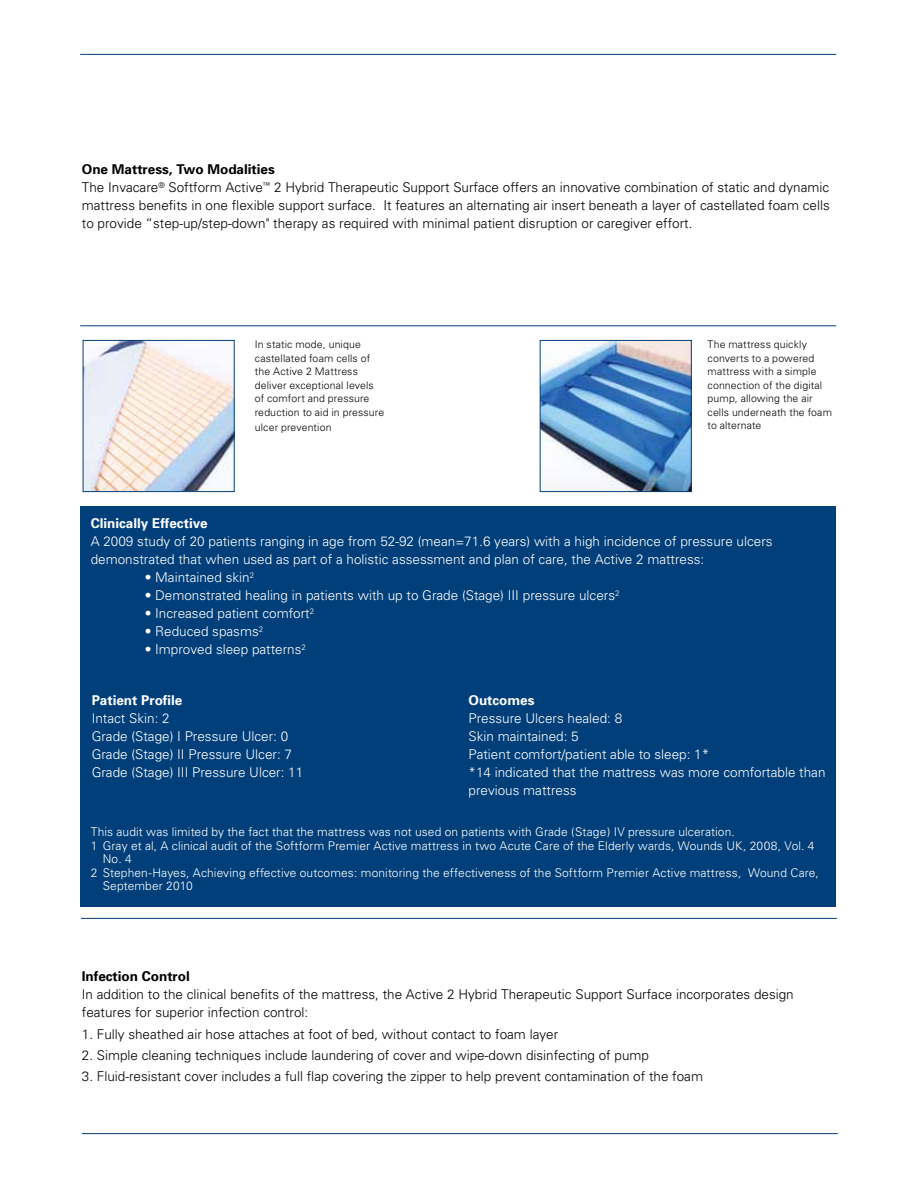
<style>
.page{position:relative;width:918px;height:1188px;background:#fff}
.page>*{position:absolute;margin:0;border:0;box-sizing:border-box;transform-origin:0 0}
.t1{font:300 13.5px/18px "Univers";color:#000}
.t2{font:300 13.5px/18px "Univers";color:#fff}
.t3{font:700 13.5px "Univers";color:#fff}
.t4{font:700 13.5px "Univers";color:#000}
.t5{font:300 12px "Univers";letter-spacing:.01em;color:#fff}
.t6{font:300 10.5px/13.5px "Univers";letter-spacing:.015em;color:#000}
.s1{font-weight:700}
</style>
<div class="page">
<hr style="left:81px;top:918px;width:756px;height:1px;background:#003f79">
<hr style="left:82px;top:1133px;width:756px;height:1px;background:#003f79">
<hr style="left:80px;top:54px;width:756px;height:1px;background:#003f79">
<hr style="left:80px;top:325px;width:756px;height:1px;background:#003f79">
<div style="left:80px;top:507px;width:756px;height:400px;background:#003f79"></div>
<img style="left:542px;top:342px;width:147px;height:148px">
<div style="left:540px;top:340px;width:151px;height:152px;border:1px solid #003f79"></div>
<img style="left:85px;top:342px;width:147px;height:148px">
<div style="left:83px;top:340px;width:151px;height:152px;border:1px solid #003f79"></div>
<p class="t1" style="left:82px;top:160px;width:749px"><span class="s1">One Mattress, Two Modalities<br></span>The Invacare<sup>®</sup> Softform Active<sup>™</sup> 2 Hybrid Therapeutic Support Surface offers an innovative combination of static and dynamic mattress benefits in one flexible support surface. It features an alternating air insert beneath a layer of castellated foam cells to provide “step-up/step-down" therapy as required with minimal patient disruption or caregiver effort.</p>
<p class="t6" style="left:255px;top:338px;width:131px">In static mode, unique castellated foam cells of the Active 2 Mattress deliver exceptional levels of comfort and pressure reduction to aid in pressure</p>
<p class="t6" style="left:255px;top:420px;width:78px">ulcer prevention</p>
<p class="t6" style="left:708px;top:338px;width:126px">The mattress quickly converts to a powered mattress with a simple connection of the digital pump, allowing the air cells underneath the foam to alternate</p>
<p class="t3" style="left:91px;top:515px;width:119px">Clinically Effective</p>
<p class="t2" style="left:91px;top:533px;width:683px">A 2009 study of 20 patients ranging in age from 52-92 (mean=71.6 years) with a high incidence of pressure ulcers demonstrated that when used as part of a holistic assessment and plan of care, the Active 2 mattress:</p>
<p class="t2" style="left:145px;top:569px;width:111px">• Maintained skin<sup>2</sup></p>
<p class="t2" style="left:145px;top:587px;width:476px">• Demonstrated healing in patients with up to Grade (Stage) III pressure ulcers<sup>2</sup></p>
<p class="t2" style="left:145px;top:605px;width:171px">• Increased patient comfort<sup>2</sup></p>
<p class="t2" style="left:145px;top:623px;width:120px">• Reduced spasms<sup>2</sup></p>
<p class="t2" style="left:145px;top:641px;width:163px">• Improved sleep patterns<sup>2</sup></p>
<p class="t3" style="left:92px;top:692px;width:92px">Patient Profile</p>
<p class="t2" style="left:92px;top:710px;width:213px">Intact Skin: 2<br>Grade (Stage) I Pressure Ulcer: 0<br>Grade (Stage) II Pressure Ulcer: 7<br>Grade (Stage) III Pressure Ulcer: 11</p>
<p class="t3" style="left:469px;top:692px;width:68px">Outcomes</p>
<p class="t2" style="left:469px;top:710px;width:359px">Pressure Ulcers healed: 8<br>Skin maintained: 5<br>Patient comfort/patient able to sleep: 1*<br>*14 indicated that the mattress was more comfortable than previous mattress</p>
<p class="t5" style="left:91px;top:825px;width:646px">This audit was limited by the fact that the mattress was not used on patients with Grade (Stage) IV pressure ulceration.</p>
<p class="t5" style="left:91px;top:838px;width:725px">1 Gray et al, A clinical audit of the Softform Premier Active mattress in two Acute Care of the Elderly wards, Wounds UK, 2008, Vol. 4</p>
<p class="t5" style="left:103px;top:852px;width:30px">No. 4</p>
<p class="t5" style="left:91px;top:865px;width:730px">2 Stephen-Hayes, Achieving effective outcomes: monitoring the effectiveness of the Softform Premier Active mattress, Wound Care,</p>
<p class="t5" style="left:103px;top:879px;width:92px">September 2010</p>
<p class="t4" style="left:82px;top:969px;width:110px">Infection Control</p>
<p class="t1" style="left:82px;top:986px;width:713px">In addition to the clinical benefits of the mattress, the Active 2 Hybrid Therapeutic Support Surface incorporates design features for superior infection control:</p>
<p class="t1" style="left:82px;top:1025px;width:478px">1. Fully sheathed air hose attaches at foot of bed, without contact to foam layer</p>
<p class="t1" style="left:82px;top:1046px;width:569px">2. Simple cleaning techniques include laundering of cover and wipe-down disinfecting of pump</p>
<p class="t1" style="left:82px;top:1067px;width:623px">3. Fluid-resistant cover includes a full flap covering the zipper to help prevent contamination of the foam</p>
</div>
